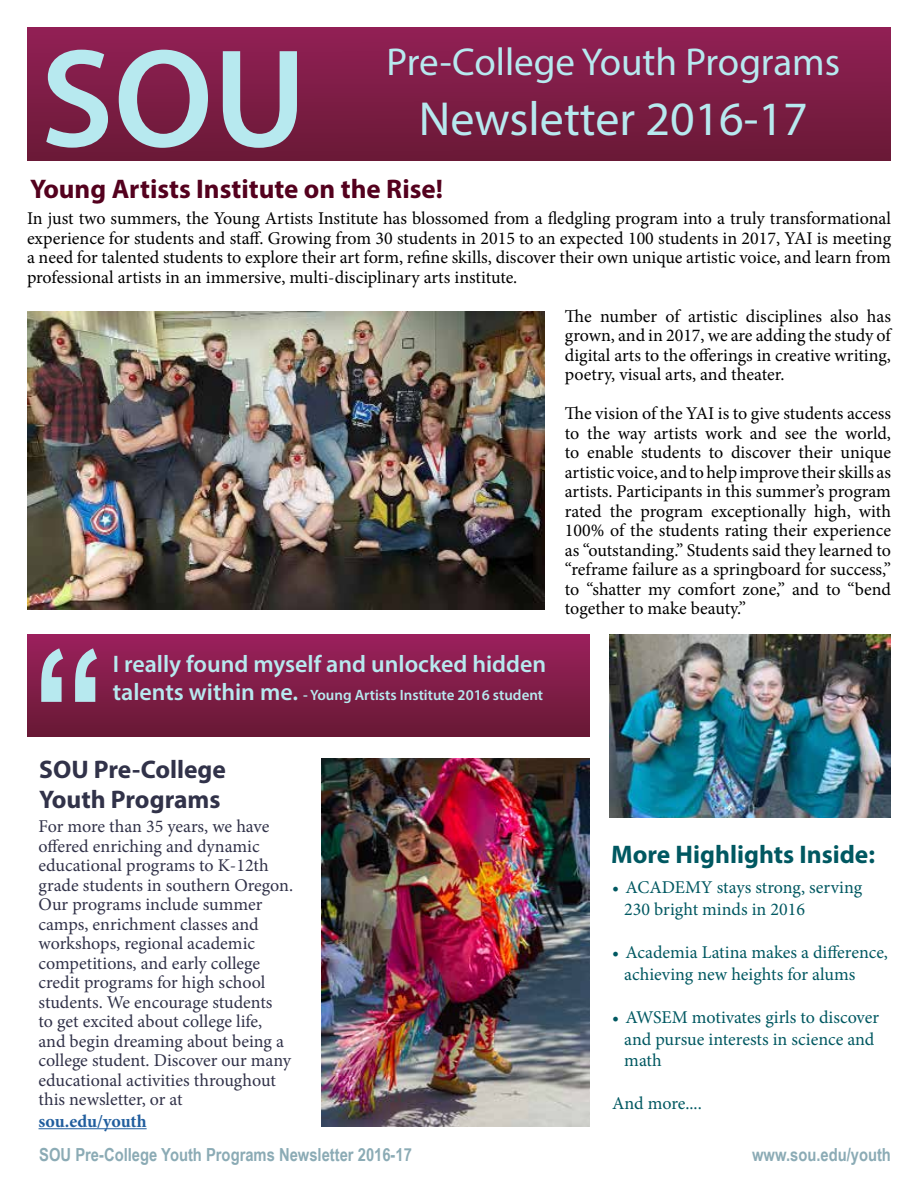
<style>
.page{position:relative;width:918px;height:1188px;background:#fff}
.page>*{position:absolute;margin:0;border:0;box-sizing:border-box;transform-origin:0 0}
.t1{font:700 180px "Arial Narrow";color:#b7e9ef}
.t2{font:600 141px "Myriad Pro";color:#b7e9ef}
.t3{font:48px "Myriad Pro";color:#b7e9ef}
.t4{font:39px "Myriad Pro";color:#b7e9ef}
.t5{font:700 27px "Myriad Pro";color:#54011e}
.t6{font:700 25.5px/30.6px "Myriad Pro";color:#313249}
.t7{font:700 25.5px "Myriad Pro";color:#005861}
.t8{font:600 24px "Myriad Pro";color:#b7e9ef}
.t9{font:18px/19.5px "Minion Pro";letter-spacing:-.005em;color:#000;text-align:justify}
.t10{font:18px/19.5px "Minion Pro";color:#313249}
.t11{font:18px/21.6px "Minion Pro";color:#005861}
.t12{font:700 18px "Arial Narrow";color:#8babb5}
.t13{font:700 18px "Minion Pro";letter-spacing:-.005em;color:#215e9e}
.t14{font:600 15px "Myriad Pro";color:#b7e9ef}
.s1{font-size:24px}
</style>
<div class="page">
<div style="left:27px;top:27px;width:864px;height:133px;background:linear-gradient(to bottom,#922055,#6a1936)"></div>
<img style="left:609px;top:634px;width:282px;height:183px">
<img style="left:321px;top:758px;width:269px;height:369px">
<div style="left:27px;top:635px;width:563px;height:101px;background:linear-gradient(to bottom,#9b205c,#671934)"></div>
<hr style="left:39px;top:1128px;width:108px;height:1px;background:#215e9e">
<img style="left:27px;top:311px;width:518px;height:298px">
<h2 class="t2" style="left:40px;top:9px;width:268px">SOU</h2>
<h3 class="t4" style="left:387px;top:38px;width:455px">Pre-College Youth Programs</h3>
<h3 class="t3" style="left:419px;top:89px;width:390px">Newsletter 2016-17</h3>
<h3 class="t5" style="left:30px;top:172px;width:415px">Young Artists Institute on the Rise!</h3>
<p class="t9" style="left:27px;top:209px;width:866px">In just two summers, the Young Artists Institute has blossomed from a fledgling program into a truly transformational experience for students and staff. Growing from 30 students in 2015 to an expected 100 students in 2017, YAI is meeting a need for talented students to explore their art form, refine skills, discover their own unique artistic voice, and learn from professional artists in an immersive, multi-disciplinary arts institute.</p>
<p class="t9" style="left:565px;top:306px;width:328px">The number of artistic disciplines also has grown, and in 2017, we are adding the study of digital arts to the offerings in creative writing, poetry, visual arts, and theater.</p>
<p class="t9" style="left:565px;top:404px;width:328px">The vision of the YAI is to give students access to the way artists work and see the world, to enable students to discover their unique artistic voice, and to help improve their skills as artists. Participants in this summer’s program rated the program exceptionally high, with 100% of the students rating their experience as “outstanding.” Students said they learned to “reframe failure as a springboard for success,” to “shatter my comfort zone,” and to “bend together to make beauty.”</p>
<h1 class="t1" style="left:32px;top:578px;width:75px">“</h1>
<h3 class="t8" style="left:113px;top:648px;width:435px">I really found myself and unlocked hidden</h3>
<p class="t14" style="left:113px;top:686px;width:432px"><span class="s1">talents within me.</span> - Young Artists Institute 2016 student</p>
<h3 class="t6" style="left:39px;top:753px;width:188px">SOU Pre-College<br>Youth Programs</h3>
<p class="t10" style="left:39px;top:817px;width:256px">For more than 35 years, we have offered enriching and dynamic educational programs to K-12th grade students in southern Oregon.<br>Our programs include summer camps, enrichment classes and workshops, regional academic competitions, and early college credit programs for high school students. We encourage students<br>to get excited about college life, and begin dreaming about being a college student. Discover our many educational activities throughout this newsletter, or at</p>
<p class="t13" style="left:39px;top:1108px;width:110px">sou.edu/youth</p>
<h3 class="t7" style="left:611px;top:838px;width:265px">More Highlights Inside:</h3>
<p class="t11" style="left:624px;top:877px;width:239px;text-indent:-12px">• ACADEMY stays strong, serving<br>230 bright minds in 2016</p>
<p class="t11" style="left:624px;top:942px;width:265px;text-indent:-12px">• Academia Latina makes a difference, achieving new heights for alums</p>
<p class="t11" style="left:624px;top:1006px;width:256px;text-indent:-12px">• AWSEM motivates girls to discover and pursue interests in science and math</p>
<p class="t11" style="left:612px;top:1093px;width:91px">And more....</p>
<p class="t12" style="left:39px;top:1141px;width:374px">SOU Pre-College Youth Programs Newsletter 2016-17</p>
<p class="t12" style="left:752px;top:1141px;width:140px">www.sou.edu/youth</p>
</div>
